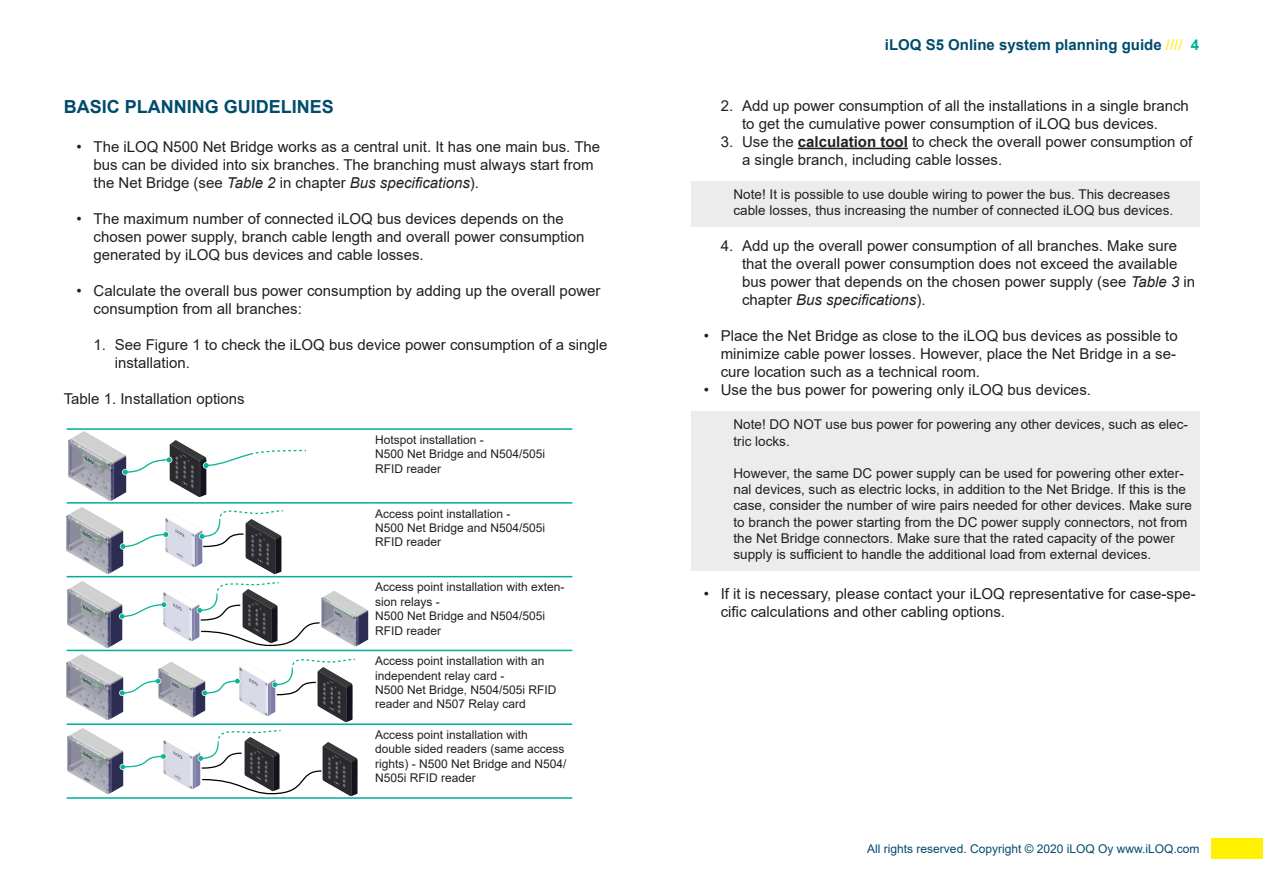
<style>
.page{position:relative;width:1263px;height:893px;background:#fff}
.page>*{position:absolute;margin:0;border:0;box-sizing:border-box;transform-origin:0 0}
.iLOQ_otsikko{font:700 18px "Arial";color:#004b6c}
.iLOQ_leipäteksti{font:15px/18px "Arial";color:#231f20}
.t1{font:700 15px "Arial";color:#004b6c}
.iLOQ_Note{font:13.5px/16.2px "Arial";color:#231f20}
.iLOQ_taulukkotekstit{font:12px/14.4px "Arial";color:#231f20}
.t2{font:12px "Arial";color:#004b6c}
.s1{font-style:italic}
.s2{color:#ffef44}
.s3{color:#00ae9a}
.s4{font-weight:700}
</style>
<div class="page">
<div style="left:1211px;top:838px;width:52px;height:20px;background:#fff101"></div>
<hr style="left:67px;top:428px;width:302px;height:2px;background:#00ae9a">
<hr style="left:369px;top:428px;width:203px;height:2px;background:#00ae9a">
<hr style="left:67px;top:502px;width:302px;height:2px;background:#00ae9a">
<hr style="left:369px;top:502px;width:203px;height:2px;background:#00ae9a">
<hr style="left:67px;top:576px;width:302px;height:1px;background:#00ae9a">
<hr style="left:369px;top:576px;width:203px;height:1px;background:#00ae9a">
<hr style="left:67px;top:650px;width:302px;height:1px;background:#00ae9a">
<hr style="left:369px;top:650px;width:203px;height:1px;background:#00ae9a">
<hr style="left:67px;top:723px;width:302px;height:2px;background:#00ae9a">
<hr style="left:369px;top:723px;width:203px;height:2px;background:#00ae9a">
<hr style="left:67px;top:797px;width:302px;height:2px;background:#00ae9a">
<hr style="left:369px;top:797px;width:203px;height:2px;background:#00ae9a">
<img style="left:68px;top:431px;width:59px;height:70px">
<img style="left:169px;top:440px;width:38px;height:58px">
<svg style="left:123px;top:457px;width:49px;height:18px"></svg>
<svg style="left:203px;top:448px;width:103px;height:20px"></svg>
<img style="left:67px;top:507px;width:58px;height:69px">
<img style="left:243px;top:548px;width:40px;height:28px">
<img style="left:165px;top:518px;width:38px;height:49px">
<svg style="left:120px;top:532px;width:49px;height:17px"></svg>
<svg style="left:199px;top:510px;width:85px;height:38px"></svg>
<img style="left:67px;top:581px;width:56px;height:68px">
<img style="left:163px;top:592px;width:34px;height:50px">
<img style="left:321px;top:591px;width:48px;height:56px">
<svg style="left:119px;top:602px;width:48px;height:17px"></svg>
<svg style="left:197px;top:582px;width:123px;height:65px"></svg>
<img style="left:317px;top:696px;width:36px;height:27px">
<img style="left:67px;top:654px;width:57px;height:67px">
<img style="left:239px;top:667px;width:37px;height:49px">
<img style="left:158px;top:662px;width:48px;height:56px">
<svg style="left:119px;top:678px;width:42px;height:18px"></svg>
<svg style="left:272px;top:658px;width:83px;height:38px"></svg>
<div style="left:234px;top:678px;width:7px;height:6px;background:#dedee2;border-radius:50%"></div>
<svg style="left:202px;top:678px;width:38px;height:18px"></svg>
<img style="left:67px;top:728px;width:57px;height:67px">
<img style="left:323px;top:742px;width:35px;height:55px">
<img style="left:163px;top:740px;width:35px;height:49px">
<svg style="left:198px;top:729px;width:125px;height:66px"></svg>
<svg style="left:120px;top:754px;width:46px;height:16px"></svg>
<hr style="left:798px;top:148px;width:110px;height:1px;background:#231f20">
<div style="left:691px;top:181px;width:508px;height:46px;background:#edecec"></div>
<div style="left:691px;top:411px;width:508px;height:46px;background:#edecec"></div>
<div style="left:691px;top:444px;width:508px;height:29px;background:#edecec"></div>
<div style="left:691px;top:460px;width:508px;height:110px;background:#edecec"></div>
<p class="iLOQ_otsikko" style="left:64px;top:94px;width:272px">BASIC PLANNING GUIDELINES</p>
<p class="iLOQ_leipäteksti" style="left:94px;top:138px;width:508px;text-indent:-17px">• The iLOQ N500 Net Bridge works as a central unit. It has one main bus. The bus can be divided into six branches. The branching must always start from the Net Bridge (see <span class="s1">Table 2</span> in chapter <span class="s1">Bus specifications</span>).</p>
<p class="iLOQ_leipäteksti" style="left:94px;top:210px;width:492px;text-indent:-17px">• The maximum number of connected iLOQ bus devices depends on the chosen power supply, branch cable length and overall power consumption generated by iLOQ bus devices and cable losses.</p>
<p class="iLOQ_leipäteksti" style="left:94px;top:282px;width:508px;text-indent:-17px">• Calculate the overall bus power consumption by adding up the overall power consumption from all branches:</p>
<p class="iLOQ_leipäteksti" style="left:115px;top:336px;width:494px;text-indent:-21px">1. See Figure 1 to check the iLOQ bus device power consumption of a single installation.</p>
<p class="iLOQ_leipäteksti" style="left:64px;top:390px;width:182px">Table 1. Installation options</p>
<p class="iLOQ_taulukkotekstit" style="left:375px;top:432px;width:172px">Hotspot installation -<br>N500 Net Bridge and N504/505i<br>RFID reader</p>
<p class="iLOQ_taulukkotekstit" style="left:375px;top:506px;width:172px">Access point installation -<br>N500 Net Bridge and N504/505i<br>RFID reader</p>
<p class="iLOQ_taulukkotekstit" style="left:375px;top:580px;width:191px">Access point installation with exten&shy;sion relays -<br>N500 Net Bridge and N504/505i<br>RFID reader</p>
<p class="iLOQ_taulukkotekstit" style="left:375px;top:654px;width:183px">Access point installation with an independent relay card -<br>N500 Net Bridge, N504/505i RFID reader and N507 Relay card</p>
<p class="iLOQ_taulukkotekstit" style="left:375px;top:727px;width:193px">Access point installation with double sided readers (same access rights) - N500 Net Bridge and N504/<br>N505i RFID reader</p>
<p class="t1" style="left:885px;top:34px;width:316px">iLOQ S5 Online system planning guide <span class="s2">////</span> <span class="s3">4</span></p>
<p class="iLOQ_leipäteksti" style="left:742px;top:96px;width:448px;text-indent:-21px">2. Add up power consumption of all the installations in a single branch to get the cumulative power consumption of iLOQ bus devices.</p>
<p class="iLOQ_leipäteksti" style="left:742px;top:132px;width:452px;text-indent:-21px">3. Use the <span class="s4">calculation tool</span> to check the overall power consumption of a single branch, including cable losses.</p>
<p class="iLOQ_Note" style="left:733px;top:186px;width:441px">Note! It is possible to use double wiring to power the bus. This decreases cable losses, thus increasing the number of connected iLOQ bus devices.</p>
<p class="iLOQ_leipäteksti" style="left:742px;top:237px;width:455px;text-indent:-21px">4. Add up the overall power consumption of all branches. Make sure that the overall power consumption does not exceed the available bus power that depends on the chosen power supply (see <span class="s1">Table 3</span> in chapter <span class="s1">Bus specifications</span>).</p>
<p class="iLOQ_leipäteksti" style="left:721px;top:327px;width:458px;text-align:justify;text-indent:-17px">• Place the Net Bridge as close to the iLOQ bus devices as possible to minimize cable power losses. However, place the Net Bridge in a se&shy;cure location such as a technical room.</p>
<p class="iLOQ_leipäteksti" style="left:704px;top:381px;width:389px">• Use the bus power for powering only iLOQ bus devices.</p>
<p class="iLOQ_Note" style="left:733px;top:417px;width:456px">Note! DO NOT use bus power for powering any other devices, such as elec&shy;tric locks.</p>
<p class="iLOQ_Note" style="left:733px;top:465px;width:460px">However, the same DC power supply can be used for powering other exter&shy;nal devices, such as electric locks, in addition to the Net Bridge. If this is the case, consider the number of wire pairs needed for other devices. Make sure to branch the power starting from the DC power supply connectors, not from the Net Bridge connectors. Make sure that the rated capacity of the power supply is sufficient to handle the additional load from external devices.</p>
<p class="iLOQ_leipäteksti" style="left:721px;top:584px;width:476px;text-indent:-17px">• If it is necessary, please contact your iLOQ representative for case-spe&shy;cific calculations and other cabling options.</p>
<p class="t2" style="left:867px;top:840px;width:334px">All rights reserved. Copyright © 2020 iLOQ Oy www.iLOQ.com</p>
</div>
